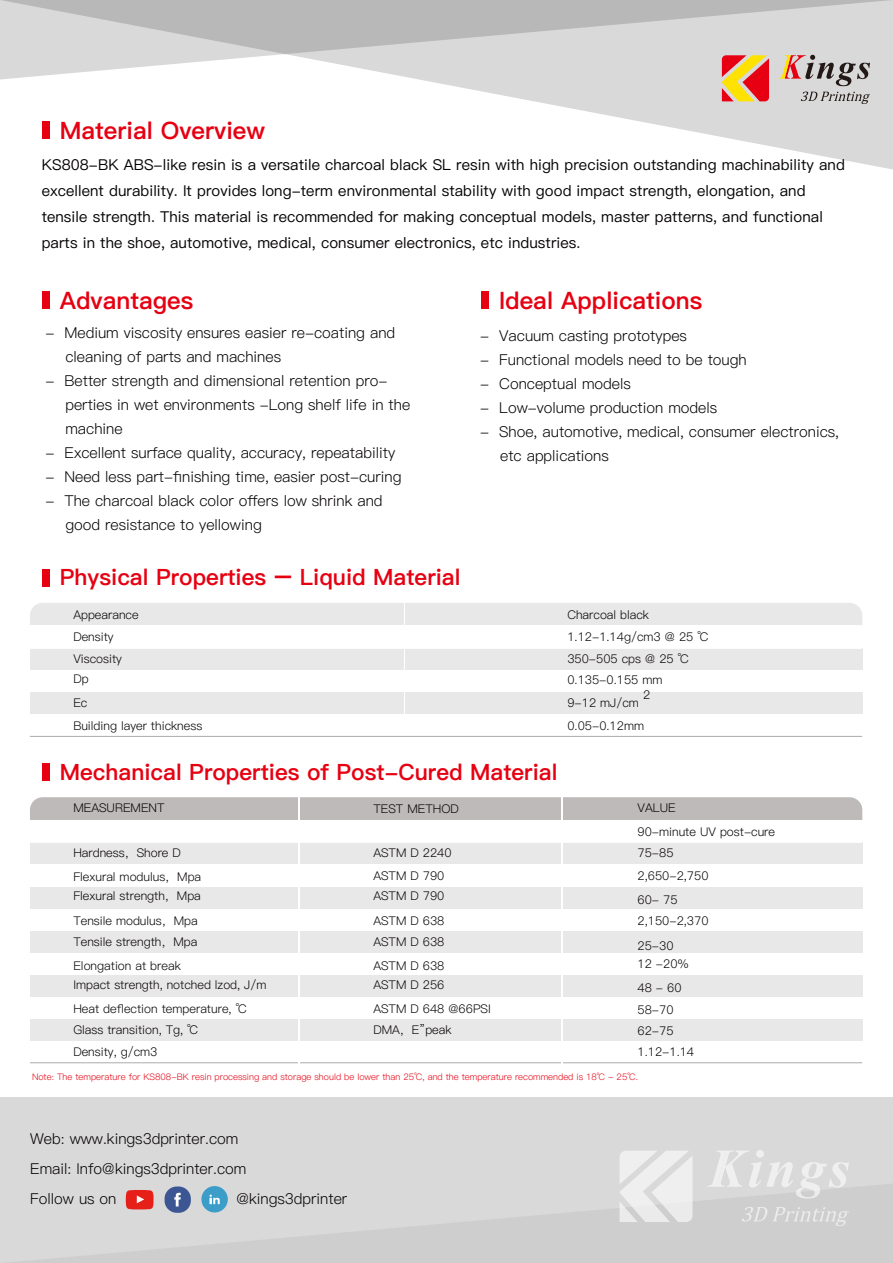
<style>
.page{position:relative;width:893px;height:1263px;background:#fff}
.page>*{position:absolute;margin:0;border:0;box-sizing:border-box;transform-origin:0 0}
.t1{font:24px "Ping Fang SC Heavy";color:#e60012}
.t2{font:22.5px "Ping Fang SC Heavy";color:#e60012}
.t3{font:15px/24px "Ping Fang SC Regular";color:#040000}
.t4{font:15px/26.2px "Ping Fang SC Medium";letter-spacing:.005em;color:#040000}
.t5{font:12px/21.5px "Ping Fang SC Regular";color:#040000}
.t6{font:9px "Ping Fang SC Regular";color:#e60012}
</style>
<div class="page">
<svg style="left:30px;top:797px;width:832px;height:267px"></svg>
<div style="left:0;top:1097px;width:893px;height:166px;background:#d9d9d9"></div>
<svg style="left:11px;top:1183px;width:882px;height:80px;fill:#cecece"></svg>
<svg style="left:0;top:0;width:893px;height:170px"></svg>
<svg style="left:30px;top:603px;width:832px;height:111px"></svg>
<svg style="left:201px;top:1186px;width:27px;height:26px"></svg>
<div style="left:165px;top:1186px;width:26px;height:27px;background:#3b5693;border-radius:12px"></div>
<svg style="left:174px;top:1193px;width:7px;height:13px"></svg>
<svg style="left:126px;top:1190px;width:28px;height:19px"></svg>
<svg style="left:722px;top:55px;width:47px;height:46px;background:#eb7838"></svg>
<svg style="left:779px;top:55px;width:91px;height:31px;background:#b8a9a3"></svg>
<svg style="left:801px;top:92px;width:69px;height:12px"></svg>
<svg style="left:619px;top:1151px;width:73px;height:71px"></svg>
<svg style="left:707px;top:1150px;width:142px;height:48px"></svg>
<svg style="left:742px;top:1207px;width:107px;height:19px"></svg>
<hr style="left:30px;top:736px;width:832px;height:1px;background:#acabae">
<div style="left:42px;top:122px;width:8px;height:17px;background:#e60012"></div>
<div style="left:42px;top:291px;width:8px;height:18px;background:#e60012"></div>
<div style="left:42px;top:569px;width:8px;height:17px;background:#e60012"></div>
<div style="left:42px;top:763px;width:8px;height:17px;background:#e60012"></div>
<div style="left:481px;top:291px;width:8px;height:18px;background:#e60012"></div>
<h1 class="t1" style="left:60px;top:116px;width:207px">Material Overview</h1>
<p class="t4" style="left:42px;top:151px;width:805px">KS808-BK ABS-like resin is a versatile charcoal black SL resin with high precision outstanding machinability and excellent durability. It provides long-term environmental stability with good impact strength, elongation, and tensile strength. This material is recommended for making conceptual models, master patterns, and functional parts in the shoe, automotive, medical, consumer electronics, etc industries.</p>
<h1 class="t1" style="left:60px;top:286px;width:135px">Advantages</h1>
<h1 class="t1" style="left:499px;top:286px;width:205px">Ideal Applications</h1>
<p class="t3" style="left:65px;top:321px;width:331px;text-indent:-20px">- Medium viscosity ensures easier re-coating and cleaning of parts and machines</p>
<p class="t3" style="left:65px;top:369px;width:346px;text-indent:-20px">- Better strength and dimensional retention pro&shy;perties in wet environments -Long shelf life in the machine</p>
<p class="t3" style="left:45px;top:441px;width:351px">- Excellent surface quality, accuracy, repeatability</p>
<p class="t3" style="left:45px;top:465px;width:358px">- Need less part-finishing time, easier post-curing</p>
<p class="t3" style="left:65px;top:489px;width:319px;text-indent:-20px">- The charcoal black color offers low shrink and good resistance to yellowing</p>
<p class="t3" style="left:480px;top:324px;width:208px">- Vacuum casting prototypes</p>
<p class="t3" style="left:480px;top:348px;width:268px">- Functional models need to be tough</p>
<p class="t3" style="left:480px;top:372px;width:152px">- Conceptual models</p>
<p class="t3" style="left:480px;top:396px;width:239px">- Low-volume production models</p>
<p class="t3" style="left:500px;top:420px;width:340px;text-indent:-20px">- Shoe, automotive, medical, consumer electronics, etc applications</p>
<h2 class="t2" style="left:60px;top:564px;width:402px">Physical Properties – Liquid Material</h2>
<p class="t5" style="left:73px;top:604px;width:67px">Appearance</p>
<p class="t5" style="left:567px;top:604px;width:83px">Charcoal black</p>
<p class="t5" style="left:73px;top:625px;width:50px;line-height:22.4px">Density<br>Viscosity</p>
<p class="t5" style="left:73px;top:668px;width:17px">Dp</p>
<p class="t5" style="left:567px;top:626px;width:143px">1.12-1.14g/cm3 @ 25 ℃</p>
<p class="t5" style="left:567px;top:648px;width:123px;line-height:20.7px">350-505 cps @ 25 ℃<br>0.135-0.155 mm</p>
<p class="t5" style="left:73px;top:692px;width:16px">Ec</p>
<p class="t5" style="left:643px;top:684px;width:9px">2</p>
<p class="t5" style="left:567px;top:692px;width:73px">9-12 mJ/cm</p>
<p class="t5" style="left:73px;top:715px;width:130px">Building layer thickness</p>
<p class="t5" style="left:567px;top:715px;width:78px">0.05-0.12mm</p>
<h2 class="t2" style="left:60px;top:758px;width:499px">Mechanical Properties of Post-Cured Material</h2>
<p class="t5" style="left:73px;top:797px;width:93px">MEASUREMENT</p>
<p class="t5" style="left:373px;top:797px;width:87px">TEST METHOD</p>
<p class="t5" style="left:73px;top:842px;width:109px">Hardness，Shore D</p>
<p class="t5" style="left:373px;top:842px;width:80px">ASTM D 2240</p>
<p class="t5" style="left:73px;top:866px;width:129px;line-height:19.8px">Flexural modulus，Mpa<br>Flexural strength，Mpa</p>
<p class="t5" style="left:73px;top:909px;width:126px">Tensile modulus，Mpa<br>Tensile strength，Mpa</p>
<p class="t5" style="left:73px;top:956px;width:195px;line-height:18.8px">Elongation at break<br>Impact strength, notched lzod, J/m</p>
<p class="t5" style="left:73px;top:998px;width:175px">Heat deflection temperature, ℃<br>Glass transition, Tg, ℃<br>Density, g/cm3</p>
<p class="t5" style="left:373px;top:866px;width:73px;line-height:20.4px">ASTM D 790<br>ASTM D 790</p>
<p class="t5" style="left:373px;top:909px;width:73px">ASTM D 638<br>ASTM D 638</p>
<p class="t5" style="left:373px;top:956px;width:73px;line-height:18.8px">ASTM D 638<br>ASTM D 256</p>
<p class="t5" style="left:373px;top:998px;width:119px">ASTM D 648 @66PSI<br>DMA，E”peak</p>
<p class="t5" style="left:637px;top:797px;width:40px">VALUE</p>
<p class="t5" style="left:637px;top:821px;width:139px">90-minute UV post-cure</p>
<p class="t5" style="left:637px;top:840px;width:73px;line-height:23.7px">75-85<br>2,650-2,750<br>60- 75</p>
<p class="t5" style="left:637px;top:909px;width:73px;line-height:24px">2,150-2,370<br>25-30</p>
<p class="t5" style="left:637px;top:952px;width:53px;line-height:24px">12 -20%<br>48 - 60</p>
<p class="t5" style="left:637px;top:999px;width:58px;line-height:20.9px">58-70<br>62-75<br>1.12-1.14</p>
<p class="t6" style="left:32px;top:1072px;width:607px">Note: The temperature for KS808-BK resin processing and storage should be lower than 25℃, and the temperature recommended is 18℃ - 25℃.</p>
<p class="t3" style="left:30px;top:1123px;width:218px;line-height:30px">Web: www.kings3dprinter.com<br>Email: Info@kings3dprinter.com<br>Follow us on</p>
<p class="t3" style="left:236px;top:1186px;width:113px">@kings3dprinter</p>
</div>
